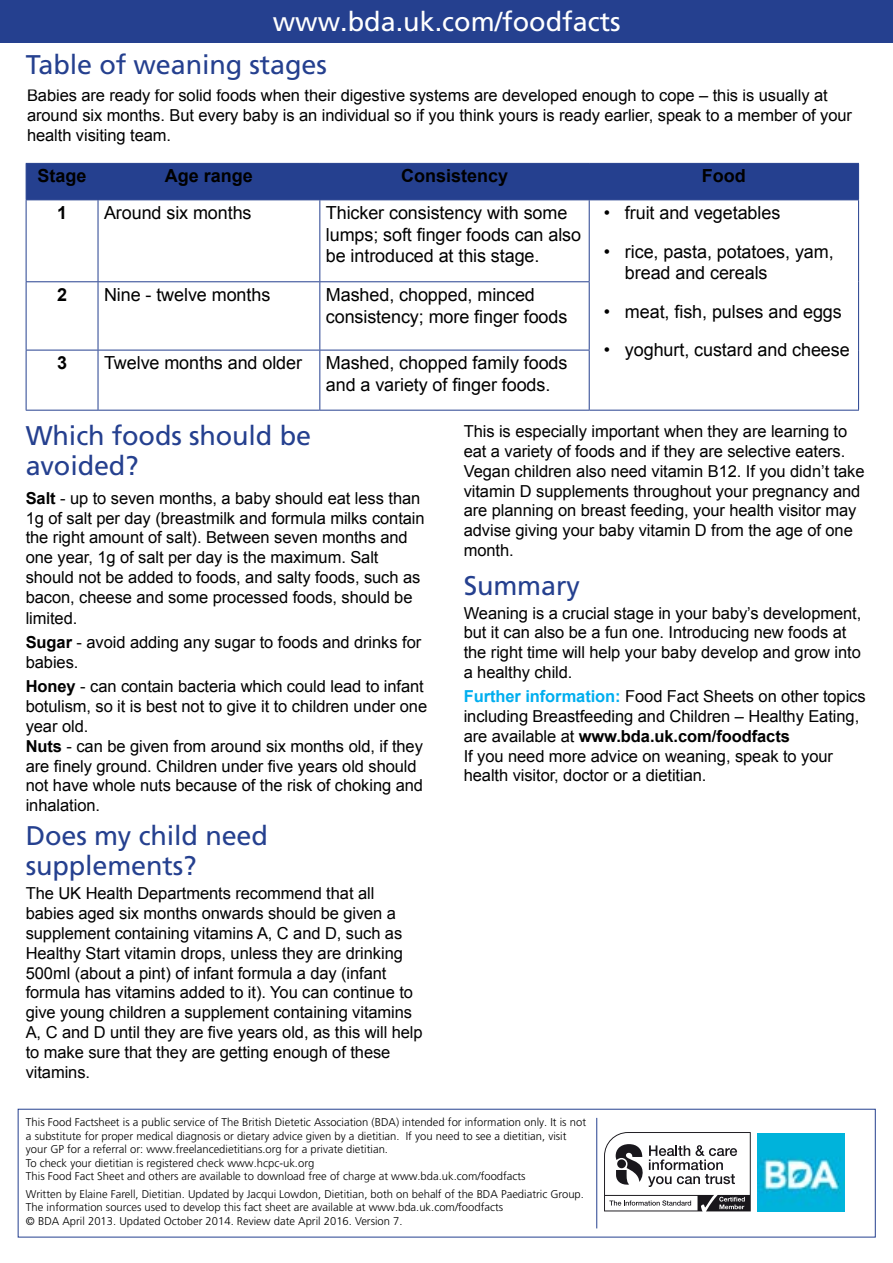
<style>
.page{position:relative;width:893px;height:1263px;background:#fff}
.page>*{position:absolute;margin:0;border:0;box-sizing:border-box;transform-origin:0 0}
.t1{font:27px/30px "Frutiger LT Pro";letter-spacing:-.005em;color:#25408f}
.t2{font:27px "Frutiger LT Pro";color:#fff}
.t3{font:18px/21.6px "Arial";letter-spacing:-.005em;color:#000}
.t4{font:700 18px "Arial";color:#000}
.t5{font:16.5px/19.8px "Arial";letter-spacing:-.005em;color:#000}
.t6{font:300 11.25px/13.5px "Frutiger LT Pro";color:#000}
.s1{font-weight:700}
.s2{font-weight:700;color:#00aeef}
</style>
<div class="page">
<div style="left:0;top:0;width:893px;height:43px;background:#25408f"></div>
<div style="left:27px;top:164px;width:831px;height:35px;background:#25408f"></div>
<hr style="left:26px;top:163px;width:72px;height:1px;background:#25408f">
<hr style="left:26px;top:164px;width:1px;height:35px;background:#25408f">
<hr style="left:98px;top:163px;width:222px;height:1px;background:#25408f">
<hr style="left:98px;top:164px;width:1px;height:35px;background:#25408f">
<hr style="left:319px;top:164px;width:1px;height:35px;background:#25408f">
<hr style="left:320px;top:163px;width:269px;height:1px;background:#25408f">
<hr style="left:589px;top:163px;width:270px;height:1px;background:#25408f">
<hr style="left:589px;top:164px;width:1px;height:35px;background:#25408f">
<hr style="left:858px;top:164px;width:1px;height:35px;background:#25408f">
<hr style="left:26px;top:199px;width:72px;height:1px;background:#25408f">
<hr style="left:26px;top:200px;width:1px;height:81px;background:#25408f">
<hr style="left:98px;top:199px;width:222px;height:1px;background:#25408f">
<hr style="left:98px;top:200px;width:1px;height:81px;background:#25408f">
<hr style="left:320px;top:199px;width:269px;height:1px;background:#25408f">
<hr style="left:319px;top:200px;width:1px;height:81px;background:#25408f">
<hr style="left:589px;top:199px;width:270px;height:1px;background:#25408f">
<hr style="left:589px;top:200px;width:1px;height:81px;background:#25408f">
<hr style="left:858px;top:200px;width:1px;height:82px;background:#25408f">
<hr style="left:26px;top:281px;width:72px;height:1px;background:#25408f">
<hr style="left:26px;top:282px;width:1px;height:68px;background:#25408f">
<hr style="left:98px;top:281px;width:222px;height:1px;background:#25408f">
<hr style="left:98px;top:282px;width:1px;height:68px;background:#25408f">
<hr style="left:320px;top:281px;width:270px;height:1px;background:#25408f">
<hr style="left:319px;top:282px;width:1px;height:68px;background:#25408f">
<hr style="left:589px;top:282px;width:1px;height:68px;background:#25408f">
<hr style="left:858px;top:282px;width:1px;height:68px;background:#25408f">
<hr style="left:26px;top:350px;width:72px;height:1px;background:#25408f">
<hr style="left:26px;top:350px;width:1px;height:60px;background:#25408f">
<hr style="left:98px;top:350px;width:222px;height:1px;background:#25408f">
<hr style="left:98px;top:350px;width:1px;height:60px;background:#25408f">
<hr style="left:320px;top:350px;width:270px;height:1px;background:#25408f">
<hr style="left:319px;top:350px;width:1px;height:60px;background:#25408f">
<hr style="left:589px;top:350px;width:1px;height:60px;background:#25408f">
<hr style="left:858px;top:350px;width:1px;height:60px;background:#25408f">
<hr style="left:26px;top:410px;width:72px;height:1px;background:#25408f">
<hr style="left:98px;top:410px;width:222px;height:1px;background:#25408f">
<hr style="left:320px;top:410px;width:269px;height:1px;background:#25408f">
<hr style="left:589px;top:410px;width:270px;height:1px;background:#25408f">
<hr style="left:596px;top:1118px;width:1px;height:110px;background:#25408f">
<svg style="left:604px;top:1132px;width:147px;height:79px"></svg>
<img style="left:758px;top:1134px;width:87px;height:77px">
<h1 class="t2" style="left:273px;top:6px;width:350px">www.bda.uk.com/foodfacts</h1>
<h1 class="t1" style="left:26px;top:50px;width:303px">Table of weaning stages</h1>
<p class="t5" style="left:27px;top:86px;width:827px">Babies are ready for solid foods when their digestive systems are developed enough to cope – this is usually at around six months. But every baby is an individual so if you think yours is ready earlier, speak to a member of your health visiting team.</p>
<p class="t4" style="left:38px;top:164px;width:51px">Stage</p>
<p class="t4" style="left:165px;top:164px;width:90px">Age range</p>
<p class="t4" style="left:401px;top:164px;width:109px">Consistency</p>
<p class="t4" style="left:702px;top:164px;width:45px">Food</p>
<p class="t4" style="left:57px;top:201px;width:12px">1</p>
<p class="t3" style="left:104px;top:202px;width:149px">Around six months</p>
<p class="t3" style="left:326px;top:202px;width:257px">Thicker consistency with some lumps; soft finger foods can also be introduced at this stage.</p>
<p class="t3" style="left:604px;top:202px;width:178px">• fruit and vegetables</p>
<p class="t3" style="left:625px;top:241px;width:210px;text-indent:-21px">• rice, pasta, potatoes, yam, bread and cereals</p>
<p class="t3" style="left:604px;top:301px;width:240px">• meat, fish, pulses and eggs</p>
<p class="t3" style="left:604px;top:339px;width:248px">• yoghurt, custard and cheese</p>
<p class="t4" style="left:57px;top:283px;width:12px">2</p>
<p class="t3" style="left:104px;top:284px;width:168px">Nine - twelve months</p>
<p class="t3" style="left:326px;top:284px;width:243px">Mashed, chopped, minced consistency; more finger foods</p>
<p class="t4" style="left:57px;top:351px;width:12px">3</p>
<p class="t3" style="left:104px;top:352px;width:200px">Twelve months and older</p>
<p class="t3" style="left:326px;top:352px;width:243px">Mashed, chopped family foods and a variety of finger foods.</p>
<h1 class="t1" style="left:26px;top:421px;width:287px">Which foods should be avoided?</h1>
<p class="t5" style="left:26px;top:488px;width:400px"><span class="s1">Salt</span> - up to seven months, a baby should eat less than 1g of salt per day (breastmilk and formula milks contain the right amount of salt). Between seven months and one year, 1g of salt per day is the maximum. Salt should not be added to foods, and salty foods, such as bacon, cheese and some processed foods, should be</p>
<p class="t5" style="left:26px;top:607px;width:397px;line-height:24px">limited.<br><span class="s1">Sugar</span> - avoid adding any sugar to foods and drinks for</p>
<p class="t5" style="left:26px;top:651px;width:400px;line-height:24px">babies.<br><span class="s1">Honey</span> - can contain bacteria which could lead to infant</p>
<p class="t5" style="left:26px;top:697px;width:403px">botulism, so it is best not to give it to children under one year old.<br><span class="s1">Nuts</span> - can be given from around six months old, if they are finely ground. Children under five years old should not have whole nuts because of the risk of choking and inhalation.</p>
<h1 class="t1" style="left:26px;top:821px;width:244px">Does my child need supplements?</h1>
<p class="t5" style="left:26px;top:884px;width:398px">The UK Health Departments recommend that all babies aged six months onwards should be given a supplement containing vitamins A, C and D, such as Healthy Start vitamin drops, unless they are drinking 500ml (about a pint) of infant formula a day (infant formula has vitamins added to it). You can continue to give young children a supplement containing vitamins A, C and D until they are five years old, as this will help to make sure that they are getting enough of these vitamins.</p>
<p class="t5" style="left:464px;top:422px;width:402px">This is especially important when they are learning to eat a variety of foods and if they are selective eaters.<br>Vegan children also need vitamin B12. If you didn’t take vitamin D supplements throughout your pregnancy and are planning on breast feeding, your health visitor may advise giving your baby vitamin D from the age of one month.</p>
<h1 class="t1" style="left:464px;top:570px;width:118px">Summary</h1>
<p class="t5" style="left:464px;top:603px;width:399px">Weaning is a crucial stage in your baby’s development, but it can also be a fun one. Introducing new foods at the right time will help your baby develop and grow into a healthy child.</p>
<p class="t5" style="left:464px;top:687px;width:403px"><span class="s2">Further information:</span> Food Fact Sheets on other topics including Breastfeeding and Children – Healthy Eating, are available at <span class="s1">www.bda.uk.com/foodfacts<br></span>If you need more advice on weaning, speak to your health visitor, doctor or a dietitian.</p>
<p class="t6" style="left:26px;top:1115px;width:562px">This Food Factsheet is a public service of The British Dietetic Association (BDA) intended for information only. It is not a substitute for proper medical diagnosis or dietary advice given by a dietitian. If you need to see a dietitian, visit your GP for a referral or: www.freelancedietitians.org for a private dietitian.<br>To check your dietitian is registered check www.hcpc-uk.org<br>This Food Fact Sheet and others are available to download free of charge at www.bda.uk.com/foodfacts</p>
<p class="t6" style="left:26px;top:1187px;width:560px">Written by Elaine Farell, Dietitian. Updated by Jacqui Lowdon, Dietitian, both on behalf of the BDA Paediatric Group.<br>The information sources used to develop this fact sheet are available at www.bda.uk.com/foodfacts<br>© BDA April 2013. Updated October 2014. Review date April 2016. Version 7.</p>
</div>
